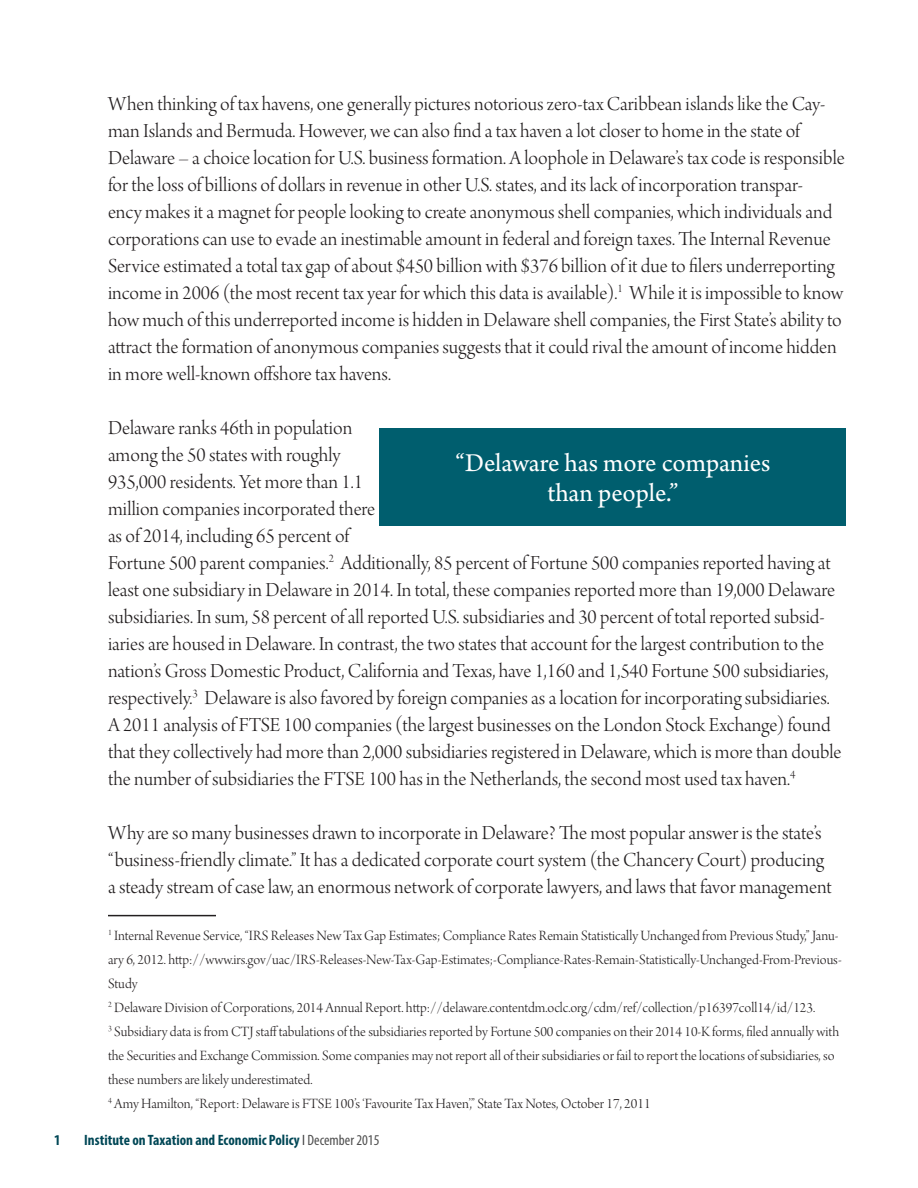
<style>
.page{position:relative;width:918px;height:1188px;background:#fff}
.page>*{position:absolute;margin:0;border:0;box-sizing:border-box;transform-origin:0 0}
.t1{font:27px "Arno Pro";letter-spacing:-.005em;color:#fff}
.t2{font:21px/27px "Arno Pro Light Display";color:#231f20}
.t3{font:15px/24px "Arno Pro Light Display";color:#231f20}
.t4{font:700 condensed 15px "Myriad Pro";color:#004756}
.s1{font-weight:400;color:#3e3e3f}
.s2{font-weight:400;color:#505050}
</style>
<div class="page">
<hr style="left:108px;top:915px;width:108px;height:1px;background:#231f20">
<div style="left:380px;top:428px;width:466px;height:98px;background:#005e6e"></div>
<p class="t2" style="left:108px;top:91px;width:738px">When thinking of tax havens, one generally pictures notorious zero-tax Caribbean islands like the Cay&shy;man Islands and Bermuda. However, we can also find a tax haven a lot closer to home in the state of Delaware – a choice location for U.S. business formation. A loophole in Delaware’s tax code is responsible for the loss of billions of dollars in revenue in other U.S. states, and its lack of incorporation transpar-<br>ency makes it a magnet for people looking to create anonymous shell companies, which individuals and corporations can use to evade an inestimable amount in federal and foreign taxes. The Internal Revenue Service estimated a total tax gap of about $450 billion with $376 billion of it due to filers underreporting income in 2006 (the most recent tax year for which this data is available).<sup>1</sup> While it is impossible to know how much of this underreported income is hidden in Delaware shell companies, the First State’s ability to attract the formation of anonymous companies suggests that it could rival the amount of income hidden in more well-known offshore tax havens.</p>
<p class="t2" style="left:108px;top:415px;width:246px">Delaware ranks 46th in population among the 50 states with roughly</p>
<p class="t2" style="left:108px;top:469px;width:735px">935,000 residents. Yet more than 1.1<br>million companies incorporated there<br>as of 2014, including 65 percent of<br>Fortune 500 parent companies.<sup>2</sup> Additionally, 85 percent of Fortune 500 companies reported having at least one subsidiary in Delaware in 2014. In total, these companies reported more than 19,000 Delaware subsidiaries. In sum, 58 percent of all reported U.S. subsidiaries and 30 percent of total reported subsid&shy;iaries are housed in Delaware. In contrast, the two states that account for the largest contribution to the nation’s Gross Domestic Product, California and Texas, have 1,160 and 1,540 Fortune 500 subsidiaries, respectively.<sup>3</sup> Delaware is also favored by foreign companies as a location for incorporating subsidiaries.<br>A 2011 analysis of FTSE 100 companies (the largest businesses on the London Stock Exchange) found that they collectively had more than 2,000 subsidiaries registered in Delaware, which is more than double the number of subsidiaries the FTSE 100 has in the Netherlands, the second most used tax haven.<sup>4</sup></p>
<p class="t2" style="left:108px;top:820px;width:726px">Why are so many businesses drawn to incorporate in Delaware? The most popular answer is the state’s “business-friendly climate.” It has a dedicated corporate court system (the Chancery Court) producing a steady stream of case law, an enormous network of corporate lawyers, and laws that favor management</p>
<p class="t3" style="left:108px;top:924px;width:735px"><sup>1</sup> Internal Revenue Service, “IRS Releases New Tax Gap Estimates; Compliance Rates Remain Statistically Unchanged from Previous Study,” Janu&shy;ary 6, 2012. http://www.irs.gov/uac/IRS-Releases-New-Tax-Gap-Estimates;-Compliance-Rates-Remain-Statistically-Unchanged-From-Previous-<br>Study</p>
<p class="t3" style="left:108px;top:996px;width:709px"><sup>2</sup> Delaware Division of Corporations, 2014 Annual Report. http://delaware.contentdm.oclc.org/cdm/ref/collection/p16397coll14/id/123.</p>
<p class="t3" style="left:108px;top:1020px;width:733px"><sup>3</sup> Subsidiary data is from CTJ staff tabulations of the subsidiaries reported by Fortune 500 companies on their 2014 10-K forms, filed annually with the Securities and Exchange Commission. Some companies may not report all of their subsidiaries or fail to report the locations of subsidiaries, so these numbers are likely underestimated.</p>
<p class="t3" style="left:108px;top:1092px;width:544px"><sup>4</sup> Amy Hamilton, “Report: Delaware is FTSE 100’s ‘Favourite Tax Haven’,” State Tax Notes, October 17, 2011</p>
<p class="t1" style="left:455px;top:447px;width:316px">“Delaware has more companies</p>
<p class="t1" style="left:548px;top:477px;width:132px">than people.”</p>
<p class="t4" style="left:54px;top:1131px;width:8px">1</p>
<p class="t4" style="left:84px;top:1131px;width:297px">Institute on Taxation and Economic Policy <span class="s1">I</span> <span class="s2">December 2015</span></p>
</div>
